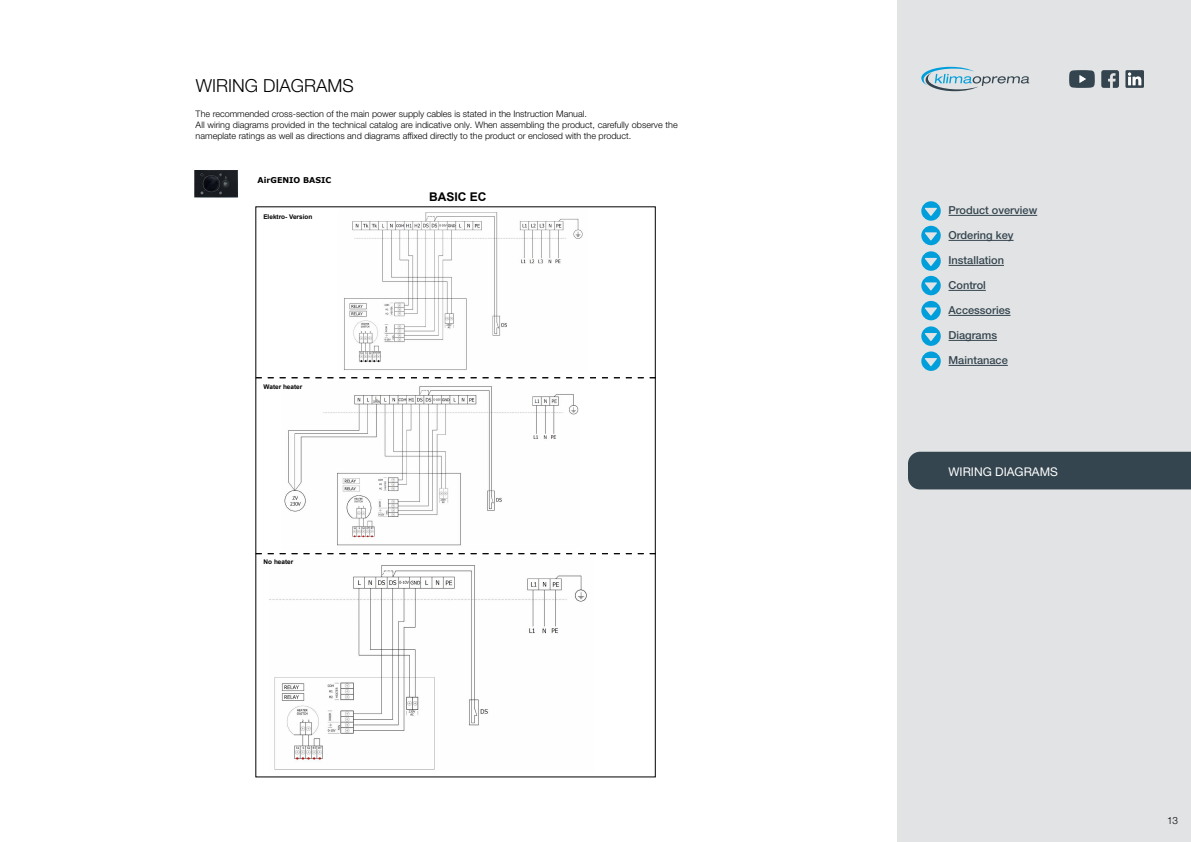
<style>
.page{position:relative;width:1191px;height:842px;background:#fff}
.page>*{position:absolute;margin:0;border:0;box-sizing:border-box;transform-origin:0 0}
.t1{font:300 18px "Helvetica Neue LT Pro";color:#000}
.t2{font:12px "Helvetica Neue LT Pro";color:#fff}
.t3{font:700 12px "Arial";color:#000}
.t4{font:500 11px "Helvetica Neue LT Pro";color:#34454f}
.t5{font:300 10px "Helvetica Neue LT Pro";color:#000}
.t6{font:300 9px/10.8px "Helvetica Neue LT Pro";color:#000}
.t7{font:700 8px "Verdana";color:#000}
.t8{font:700 6.4px "Arial";color:#000}
</style>
<div class="page">
<div style="left:897px;top:0;width:294px;height:842px;background:#e2e3e4"></div>
<div style="left:908px;top:452px;width:283px;height:37px;background:#34454f"></div>
<svg style="left:1101px;top:70px;width:18px;height:18px"></svg>
<svg style="left:1125px;top:70px;width:19px;height:18px"></svg>
<svg style="left:1069px;top:70px;width:26px;height:18px"></svg>
<svg style="left:921px;top:67px;width:108px;height:24px"></svg>
<svg style="left:921px;top:201px;width:19px;height:44px"></svg>
<svg style="left:921px;top:301px;width:19px;height:19px"></svg>
<svg style="left:921px;top:326px;width:19px;height:45px"></svg>
<hr style="left:948px;top:215px;width:89px;height:1px;background:#34454f">
<hr style="left:948px;top:240px;width:65px;height:1px;background:#34454f">
<hr style="left:948px;top:265px;width:56px;height:1px;background:#34454f">
<hr style="left:948px;top:290px;width:37px;height:1px;background:#34454f">
<hr style="left:948px;top:315px;width:62px;height:1px;background:#34454f">
<hr style="left:948px;top:340px;width:49px;height:1px;background:#34454f">
<hr style="left:948px;top:365px;width:59px;height:1px;background:#34454f">
<svg style="left:921px;top:251px;width:19px;height:44px"></svg>
<img style="left:344px;top:212px;width:239px;height:158px">
<img style="left:284px;top:386px;width:295px;height:160px">
<img style="left:269px;top:565px;width:318px;height:205px">
<svg style="left:256px;top:377px;width:399px;height:1px"></svg>
<svg style="left:256px;top:553px;width:399px;height:1px"></svg>
<img style="left:195px;top:170px;width:43px;height:28px">
<h1 class="t1" style="left:196px;top:74px;width:160px">WIRING DIAGRAMS</h1>
<p class="t6" style="left:196px;top:108px;width:483px">The recommended cross-section of the main power supply cables is stated in the Instruction Manual.<br>All wiring diagrams provided in the technical catalog are indicative only. When assembling the product, carefully observe the nameplate ratings as well as directions and diagrams affixed directly to the product or enclosed with the product.</p>
<p class="t7" style="left:258px;top:174px;width:75px">AirGENIO BASIC</p>
<p class="t8" style="left:263px;top:212px;width:51px">Elektro- Version</p>
<h2 class="t3" style="left:429px;top:189px;width:59px">BASIC EC</h2>
<p class="t8" style="left:263px;top:382px;width:40px">Water heater</p>
<p class="t8" style="left:264px;top:557px;width:31px">No heater</p>
<p class="t4" style="left:948px;top:204px;width:90px">Product overview</p>
<p class="t4" style="left:948px;top:229px;width:67px">Ordering key</p>
<p class="t4" style="left:948px;top:254px;width:57px">Installation</p>
<p class="t4" style="left:948px;top:279px;width:39px">Control</p>
<p class="t4" style="left:948px;top:304px;width:63px">Accessories</p>
<p class="t4" style="left:948px;top:329px;width:50px">Diagrams</p>
<p class="t4" style="left:948px;top:354px;width:61px">Maintanace</p>
<h2 class="t2" style="left:948px;top:464px;width:111px">WIRING DIAGRAMS</h2>
<p class="t5" style="left:1167px;top:814px;width:13px">13</p>
</div>
